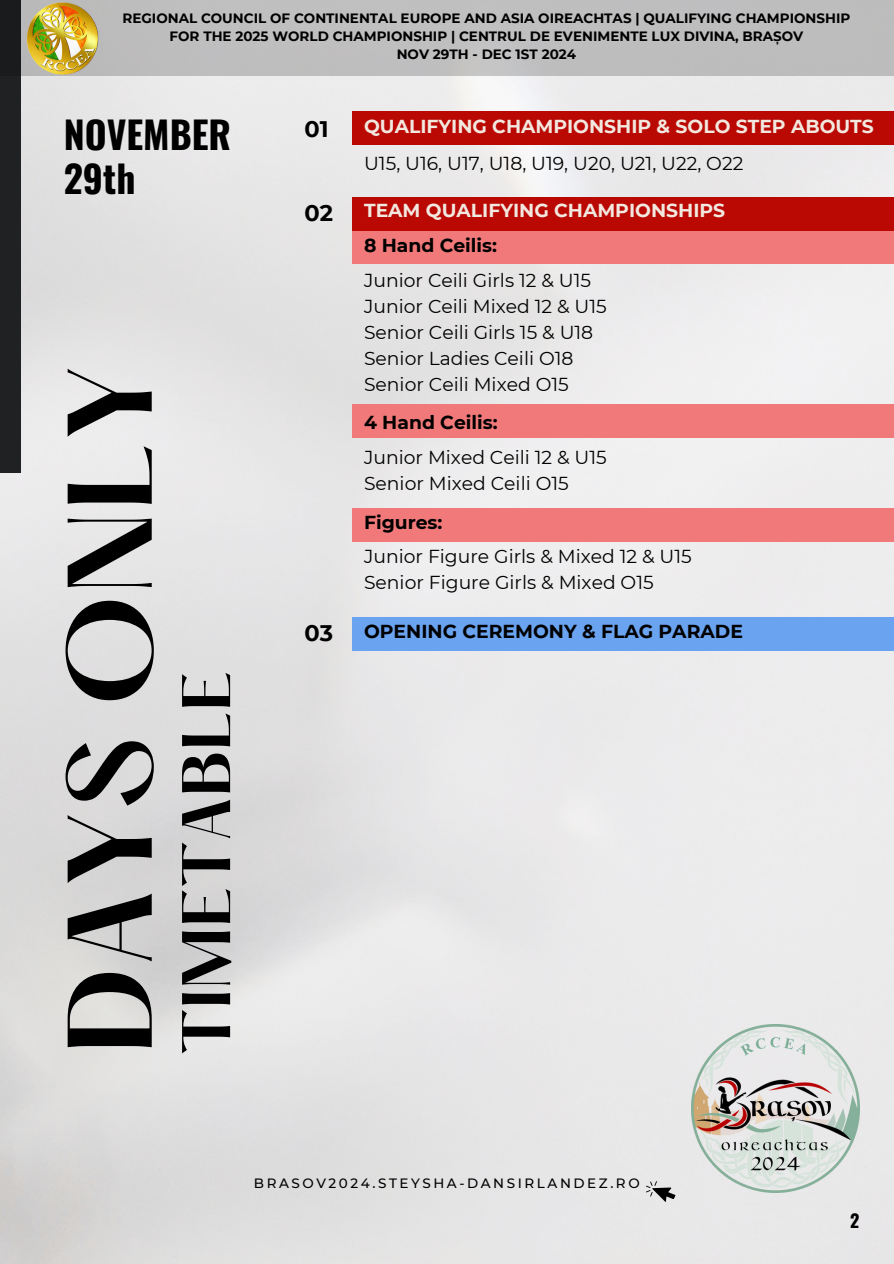
<style>
.page{position:relative;width:894px;height:1264px;background:#fff}
.page>*{position:absolute;margin:0;border:0;box-sizing:border-box;transform-origin:0 0}
.t1{font:600 105px "Hatton";color:#000}
.t2{font:600 60px "Hatton";color:#000}
.t3{font:700 37.5px "Oswald";color:#000}
.t4{font:700 22.5px "Montserrat";color:#000}
.t5{font:18.75px "Montserrat";color:#000}
.t6{font:700 18.75px "Montserrat";color:#f2e8df}
.t7{font:700 18.75px "Montserrat";color:#000}
.t8{font:700 18px "Oswald";color:#000}
.t9{font:700 13.5px "Montserrat";color:#000}
.t10{font:500 13.5px "Montserrat";letter-spacing:.19em;color:#000}
</style>
<div class="page">
<img style="left:0;top:76px;width:893px;height:1187px">
<img style="left:691px;top:1024px;width:167px;height:167px">
<div style="left:352px;top:111px;width:541px;height:33px;background:#ba0803"></div>
<div style="left:352px;top:230px;width:541px;height:33px;background:#f17979"></div>
<div style="left:352px;top:197px;width:541px;height:33px;background:#ba0803"></div>
<div style="left:352px;top:405px;width:541px;height:33px;background:#f17979"></div>
<div style="left:352px;top:508px;width:541px;height:33px;background:#f17979"></div>
<div style="left:352px;top:618px;width:541px;height:33px;background:#6aa3ef"></div>
<div style="left:0;top:0;width:21px;height:473px;background:#1f2122"></div>
<svg style="left:645px;top:1178px;width:33px;height:26px"></svg>
<div style="left:0;top:0;width:893px;height:76px;background:#bebebe"></div>
<img style="left:26px;top:3px;width:73px;height:72px">
<p class="t9" style="left:122px;top:10px;width:729px">REGIONAL COUNCIL OF CONTINENTAL EUROPE AND ASIA OIREACHTAS | QUALIFYING CHAMPIONSHIP</p>
<p class="t9" style="left:169px;top:28px;width:635px">FOR THE 2025 WORLD CHAMPIONSHIP | CENTRUL DE EVENIMENTE LUX DIVINA, BRAȘOV</p>
<p class="t9" style="left:396px;top:46px;width:181px">NOV 29TH - DEC 1ST 2024</p>
<h5 class="t3" style="left:64px;top:105px;width:169px">NOVEMBER</h5>
<p class="t3" style="left:64px;top:150px;width:73px">29th</p>
<h6 class="t1" style="left:61px;top:1054px;width:692px;rotate:-90deg">DAYS ONLY</h6>
<h4 class="t2" style="left:178px;top:1054px;width:385px;rotate:-90deg">TIMETABLE</h4>
<p class="t4" style="left:304px;top:115px;width:26px">01</p>
<p class="t4" style="left:304px;top:199px;width:30px">02</p>
<h5 class="t6" style="left:364px;top:115px;width:511px">QUALIFYING CHAMPIONSHIP &amp; SOLO STEP ABOUTS</h5>
<p class="t5" style="left:364px;top:152px;width:380px">U15, U16, U17, U18, U19, U20, U21, U22, O22</p>
<p class="t6" style="left:364px;top:199px;width:362px">TEAM QUALIFYING CHAMPIONSHIPS</p>
<p class="t7" style="left:364px;top:234px;width:134px">8 Hand Ceilis:</p>
<p class="t5" style="left:364px;top:269px;width:228px">Junior Ceili Girls 12 &amp; U15</p>
<p class="t5" style="left:364px;top:295px;width:244px">Junior Ceili Mixed 12 &amp; U15</p>
<p class="t5" style="left:364px;top:321px;width:231px">Senior Ceili Girls 15 &amp; U18</p>
<p class="t5" style="left:364px;top:347px;width:211px">Senior Ladies Ceili O18</p>
<h1 class="t5" style="left:364px;top:372px;width:206px">Senior Ceili Mixed O15</h1>
<p class="t7" style="left:364px;top:411px;width:135px">4 Hand Ceilis:</p>
<p class="t5" style="left:364px;top:446px;width:244px">Junior Mixed Ceili 12 &amp; U15</p>
<p class="t5" style="left:364px;top:472px;width:206px">Senior Mixed Ceili O15</p>
<p class="t7" style="left:364px;top:510px;width:80px">Figures:</p>
<h2 class="t5" style="left:364px;top:545px;width:329px">Junior Figure Girls &amp; Mixed 12 &amp; U15</h2>
<h5 class="t5" style="left:364px;top:571px;width:291px">Senior Figure Girls &amp; Mixed O15</h5>
<p class="t4" style="left:304px;top:619px;width:30px">03</p>
<p class="t7" style="left:364px;top:620px;width:380px">OPENING CEREMONY &amp; FLAG PARADE</p>
<p class="t10" style="left:254px;top:1174px;width:387px">BRASOV2024.STEYSHA-DANSIRLANDEZ.RO</p>
<p class="t8" style="left:849px;top:1206px;width:11px">2</p>
</div>
